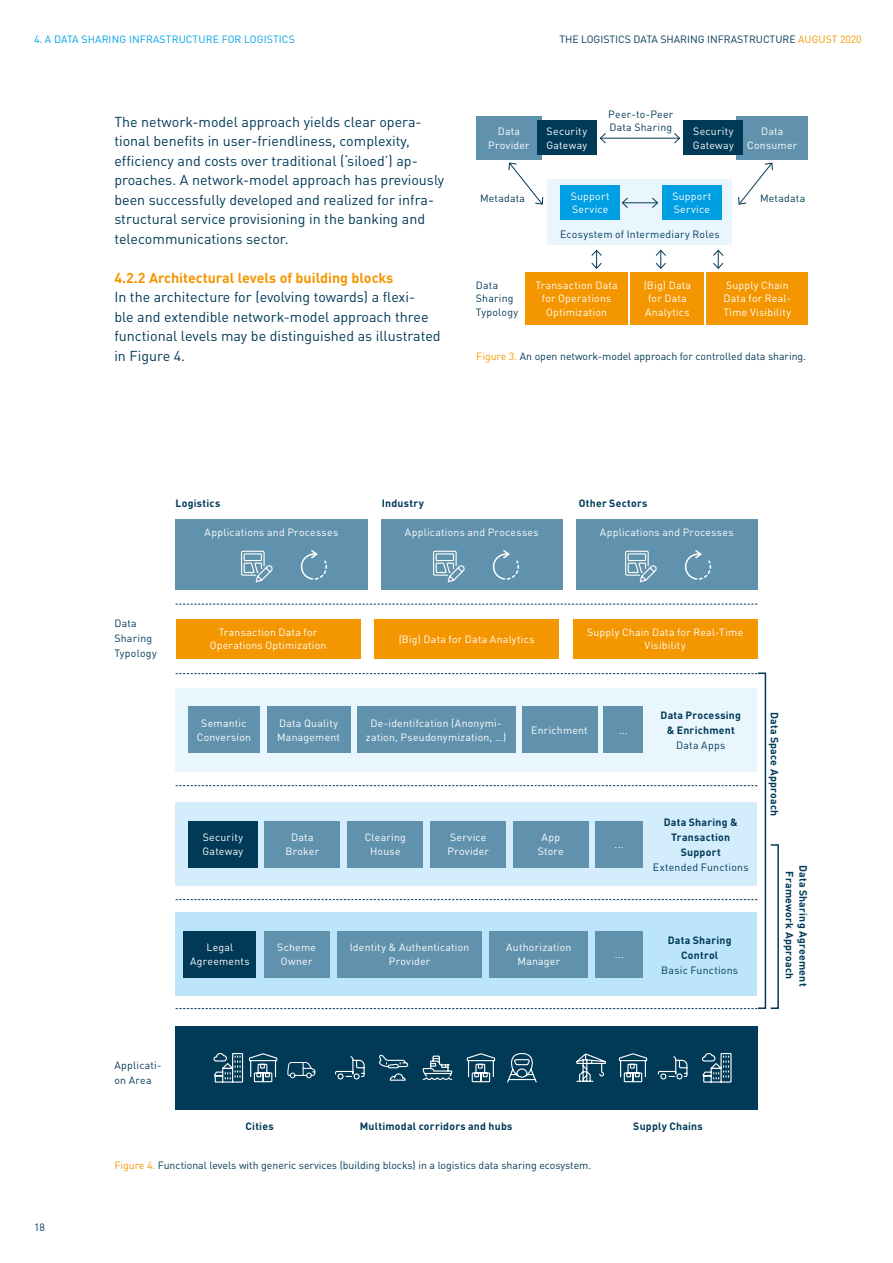
<style>
.page{position:relative;width:893px;height:1263px;background:#fff}
.page>*{position:absolute;margin:0;border:0;box-sizing:border-box;transform-origin:0 0}
.t1{font:14.25px/19.5px "DINOT";color:#003a57}
.t2{font:700 14.25px "DINOT";color:#f49600}
.t3{font:10.5px/13.5px "DINOT";letter-spacing:.025em;color:#fff;text-align:center}
.t4{font:10.5px "DINOT";color:#003a57}
.t5{font:700 10.5px/15px "DINOT";letter-spacing:.025em;color:#003a57;text-align:center}
.t6{font:10.5px/13.5px "DINOT";letter-spacing:.02em;color:#003a57}
.t7{font:10.5px/15px "DINOT";letter-spacing:.025em;color:#003a57}
.t8{font:10.5px "DINOT";letter-spacing:.01em;color:#009fe3}
.s1{color:#f49600}
</style>
<div class="page">
<div style="left:547px;top:180px;width:184px;height:65px;background:#eaf6fe"></div>
<svg style="left:738px;top:162px;width:35px;height:43px"></svg>
<svg style="left:508px;top:162px;width:36px;height:43px"></svg>
<div style="left:476px;top:116px;width:65px;height:43px;background:#6192ad"></div>
<div style="left:737px;top:116px;width:71px;height:43px;background:#6192ad"></div>
<div style="left:707px;top:272px;width:101px;height:52px;background:#f49600"></div>
<div style="left:684px;top:120px;width:59px;height:35px;background:#003a57"></div>
<div style="left:537px;top:120px;width:60px;height:35px;background:#003a57"></div>
<div style="left:560px;top:185px;width:60px;height:35px;background:#009fe3"></div>
<div style="left:662px;top:185px;width:60px;height:35px;background:#009fe3"></div>
<hr style="left:600px;top:138px;width:80px;height:1px;background:#003a57">
<svg style="left:599px;top:133px;width:8px;height:11px"></svg>
<svg style="left:673px;top:133px;width:8px;height:11px"></svg>
<hr style="left:622px;top:202px;width:36px;height:1px;background:#003a57">
<svg style="left:621px;top:197px;width:8px;height:11px"></svg>
<svg style="left:651px;top:197px;width:8px;height:11px"></svg>
<svg style="left:655px;top:249px;width:11px;height:20px"></svg>
<div style="left:176px;top:688px;width:581px;height:83px;background:#eaf6fe"></div>
<div style="left:176px;top:803px;width:581px;height:83px;background:#d4edfc"></div>
<div style="left:176px;top:912px;width:581px;height:83px;background:#bce4fa"></div>
<div style="left:176px;top:1026px;width:582px;height:83px;background:#003a57"></div>
<div style="left:757px;top:672px;width:9px;height:337px;border:2px solid #003a57"></div>
<div style="left:770px;top:844px;width:9px;height:165px;border:2px solid #003a57"></div>
<svg style="left:576px;top:1053px;width:30px;height:29px"></svg>
<svg style="left:335px;top:1056px;width:30px;height:24px"></svg>
<svg style="left:657px;top:1056px;width:31px;height:24px"></svg>
<svg style="left:466px;top:1053px;width:30px;height:30px"></svg>
<svg style="left:618px;top:1053px;width:30px;height:30px"></svg>
<svg style="left:702px;top:1053px;width:30px;height:30px"></svg>
<svg style="left:422px;top:1055px;width:31px;height:25px"></svg>
<svg style="left:507px;top:1053px;width:30px;height:30px"></svg>
<svg style="left:379px;top:1054px;width:30px;height:27px"></svg>
<div style="left:175px;top:520px;width:192px;height:70px;background:#6192ad"></div>
<svg style="left:241px;top:550px;width:32px;height:33px"></svg>
<svg style="left:301px;top:550px;width:26px;height:30px"></svg>
<div style="left:381px;top:520px;width:181px;height:70px;background:#6192ad"></div>
<svg style="left:433px;top:550px;width:32px;height:33px"></svg>
<svg style="left:493px;top:550px;width:26px;height:30px"></svg>
<div style="left:576px;top:520px;width:181px;height:70px;background:#6192ad"></div>
<svg style="left:625px;top:550px;width:32px;height:33px"></svg>
<svg style="left:685px;top:550px;width:27px;height:30px"></svg>
<div style="left:188px;top:706px;width:72px;height:47px;background:#6192ad"></div>
<div style="left:267px;top:706px;width:83px;height:47px;background:#6192ad"></div>
<div style="left:264px;top:821px;width:76px;height:46px;background:#6192ad"></div>
<div style="left:264px;top:931px;width:66px;height:46px;background:#6192ad"></div>
<div style="left:347px;top:821px;width:76px;height:46px;background:#6192ad"></div>
<div style="left:337px;top:931px;width:145px;height:46px;background:#6192ad"></div>
<div style="left:430px;top:821px;width:76px;height:46px;background:#6192ad"></div>
<div style="left:490px;top:931px;width:98px;height:46px;background:#6192ad"></div>
<div style="left:513px;top:821px;width:76px;height:46px;background:#6192ad"></div>
<div style="left:595px;top:821px;width:48px;height:46px;background:#6192ad"></div>
<div style="left:595px;top:931px;width:48px;height:46px;background:#6192ad"></div>
<div style="left:357px;top:706px;width:158px;height:47px;background:#6192ad"></div>
<div style="left:522px;top:706px;width:75px;height:47px;background:#6192ad"></div>
<div style="left:176px;top:619px;width:184px;height:40px;background:#f49600"></div>
<div style="left:374px;top:619px;width:185px;height:40px;background:#f49600"></div>
<div style="left:573px;top:619px;width:184px;height:40px;background:#f49600"></div>
<div style="left:188px;top:821px;width:70px;height:46px;background:#003a57"></div>
<div style="left:184px;top:931px;width:72px;height:46px;background:#003a57"></div>
<svg style="left:176px;top:604px;width:581px;height:1px"></svg>
<svg style="left:176px;top:673px;width:581px;height:1px"></svg>
<svg style="left:176px;top:785px;width:581px;height:1px"></svg>
<svg style="left:176px;top:899px;width:581px;height:1px"></svg>
<svg style="left:176px;top:1008px;width:581px;height:1px"></svg>
<svg style="left:213px;top:1053px;width:65px;height:30px"></svg>
<svg style="left:287px;top:1062px;width:29px;height:17px"></svg>
<div style="left:630px;top:272px;width:74px;height:52px;background:#f49600"></div>
<div style="left:526px;top:272px;width:102px;height:52px;background:#f49600"></div>
<svg style="left:591px;top:249px;width:11px;height:20px"></svg>
<svg style="left:713px;top:249px;width:11px;height:20px"></svg>
<div style="left:603px;top:706px;width:40px;height:47px;background:#6192ad"></div>
<p class="t8" style="left:34px;top:32px;width:262px">4. A DATA SHARING INFRASTRUCTURE FOR LOGISTICS</p>
<p class="t1" style="left:114px;top:111px;width:331px">The network-model approach yields clear opera&shy;tional benefits in user-friendliness, complexity, efficiency and costs over traditional (‘siloed’) ap&shy;proaches. A network-model approach has previously been successfully developed and realized for infra&shy;structural service provisioning in the banking and telecommunications sector.</p>
<h1 class="t2" style="left:114px;top:268px;width:280px">4.2.2 Architectural levels of building blocks</h1>
<h1 class="t1" style="left:114px;top:287px;width:328px">In the architecture for (evolving towards) a flexi-<br>ble and extendible network-model approach three functional levels may be distinguished as illustrated in Figure 4.</h1>
<p class="t4" style="left:559px;top:33px;width:304px">THE LOGISTICS DATA SHARING INFRASTRUCTURE <span class="s1">AUGUST 2020</span></p>
<p class="t6" style="left:608px;top:107px;width:66px">Peer-to-Peer<br>Data Sharing</p>
<p class="t3" style="left:546px;top:124px;width:42px;text-align:left">Security<br>Gateway</p>
<p class="t3" style="left:693px;top:124px;width:42px;text-align:left">Security<br>Gateway</p>
<p class="t3" style="left:488px;top:124px;width:43px">Data<br>Provider</p>
<p class="t3" style="left:747px;top:124px;width:52px">Data<br>Consumer</p>
<p class="t3" style="left:571px;top:189px;width:40px;text-align:left">Support<br>Service</p>
<p class="t3" style="left:672px;top:189px;width:40px;text-align:left">Support<br>Service</p>
<p class="t6" style="left:480px;top:192px;width:47px">Metadata</p>
<p class="t6" style="left:760px;top:192px;width:47px">Metadata</p>
<p class="t7" style="left:476px;top:278px;width:44px;line-height:13.5px">Data<br>Sharing<br>Typology</p>
<p class="t6" style="left:560px;top:227px;width:161px">Ecosystem of Intermediary Roles</p>
<p class="t3" style="left:535px;top:278px;width:84px">Transaction Data for Operations<br>Optimization</p>
<p class="t3" style="left:644px;top:278px;width:49px;text-align:left">(Big) Data for Data<br>Analytics</p>
<p class="t3" style="left:723px;top:278px;width:69px;text-align:left">Supply Chain<br>Data for Real-<br>Time Visibility</p>
<p class="t4" style="left:476px;top:350px;width:331px"><span class="s1">Figure 3.</span> An open network-model approach for controlled data sharing.</p>
<p class="t5" style="left:175px;top:495px;width:46px">Logistics</p>
<p class="t5" style="left:382px;top:495px;width:44px">Industry</p>
<p class="t5" style="left:579px;top:495px;width:70px">Other Sectors</p>
<p class="t4" style="left:34px;top:1220px;width:12px">18</p>
<p class="t3" style="left:205px;top:526px;width:135px">Applications and Processes</p>
<p class="t3" style="left:405px;top:526px;width:135px">Applications and Processes</p>
<p class="t3" style="left:600px;top:526px;width:135px">Applications and Processes</p>
<p class="t7" style="left:114px;top:615px;width:44px">Data<br>Sharing<br>Typology</p>
<p class="t3" style="left:210px;top:625px;width:118px">Transaction Data for<br>Operations Optimization</p>
<p class="t3" style="left:399px;top:632px;width:137px">(Big) Data for Data Analytics</p>
<p class="t3" style="left:587px;top:625px;width:158px">Supply Chain Data for Real-Time<br>Visibility</p>
<p class="t3" style="left:197px;top:716px;width:56px">Semantic<br>Conversion</p>
<p class="t3" style="left:277px;top:716px;width:64px;text-align:left">Data Quality<br>Management</p>
<p class="t3" style="left:366px;top:716px;width:142px">De-identifcation (Anonymi&shy;zation, Pseudonymization, …)</p>
<p class="t3" style="left:531px;top:723px;width:58px">Enrichment</p>
<p class="t3" style="left:619px;top:723px;width:10px">...</p>
<p class="t5" style="left:660px;top:707px;width:82px">Data Processing &amp; Enrichment</p>
<p class="t7" style="left:676px;top:737px;width:51px">Data Apps</p>
<p class="t5" style="left:782px;top:712px;width:106px;rotate:90deg">Data Space Approach</p>
<p class="t3" style="left:202px;top:831px;width:42px;text-align:left">Security<br>Gateway</p>
<p class="t3" style="left:286px;top:831px;width:35px">Data<br>Broker</p>
<p class="t3" style="left:365px;top:831px;width:43px">Clearing<br>House</p>
<p class="t3" style="left:447px;top:831px;width:43px;text-align:left">Service<br>Provider</p>
<p class="t3" style="left:538px;top:831px;width:28px">App<br>Store</p>
<p class="t3" style="left:190px;top:941px;width:61px">Legal<br>Agreements</p>
<p class="t3" style="left:277px;top:941px;width:40px">Scheme<br>Owner</p>
<p class="t3" style="left:350px;top:941px;width:121px">Identity &amp; Authentication<br>Provider</p>
<p class="t3" style="left:506px;top:941px;width:67px">Authorization<br>Manager</p>
<p class="t3" style="left:615px;top:837px;width:10px">...</p>
<p class="t3" style="left:615px;top:947px;width:10px">...</p>
<p class="t5" style="left:664px;top:814px;width:75px">Data Sharing &amp;<br>Transaction<br>Support</p>
<p class="t6" style="left:653px;top:860px;width:97px">Extended Functions</p>
<p class="t5" style="left:668px;top:932px;width:65px">Data Sharing<br>Control</p>
<p class="t6" style="left:661px;top:963px;width:78px">Basic Functions</p>
<p class="t5" style="left:810px;top:864px;width:123px;line-height:13.5px;rotate:90deg">Data Sharing Agreement<br>Framework Approach</p>
<p class="t7" style="left:114px;top:1057px;width:49px">Applicati&shy;on Area</p>
<p class="t5" style="left:245px;top:1118px;width:30px">Cities</p>
<p class="t5" style="left:360px;top:1118px;width:154px">Multimodal corridors and hubs</p>
<p class="t4" style="left:114px;top:1159px;width:478px"><span class="s1">Figure 4.</span> Functional levels with generic services (building blocks) in a logistics data sharing ecosystem.</p>
<p class="t5" style="left:633px;top:1118px;width:71px">Supply Chains</p>
</div>
